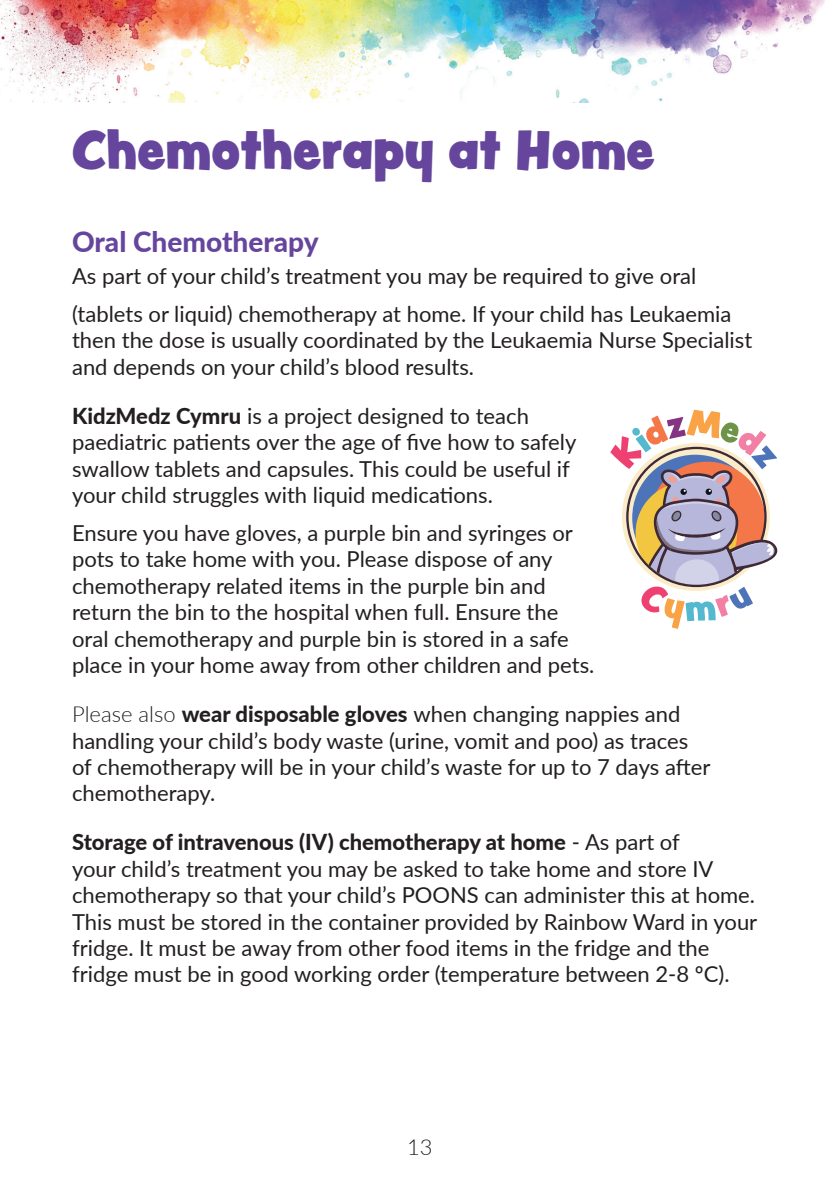
<style>
.page{position:relative;width:840px;height:1191px;background:#fff}
.page>*{position:absolute;margin:0;border:0;box-sizing:border-box;transform-origin:0 0}
.t1{font:48px "Peachy Keen JF";color:#66469c}
.t2{font:800 28px "Lato";color:#66469c}
.t3{font:22px/26.4px "Lato";color:#231f20}
.t4{font:300 22px "Lato";color:#231f20}
.s1{font-weight:800}
.s2{font-weight:300}
</style>
<div class="page">
<svg style="left:610px;top:410px;width:166px;height:219px"></svg>
<img style="left:0;top:0;width:825px;height:102px">
<h1 class="t1" style="left:72px;top:113px;width:584px">Chemotherapy at Home</h1>
<p class="t2" style="left:72px;top:221px;width:248px">Oral Chemotherapy</p>
<p class="t3" style="left:72px;top:256px;width:660px;line-height:37.8px">As part of your child’s treatment you may be required to give oral (tablets or liquid) chemotherapy at home. If your child has Leukaemia</p>
<p class="t3" style="left:72px;top:326px;width:681px">then the dose is usually coordinated by the Leukaemia Nurse Specialist and depends on your child’s blood results.</p>
<p class="t3" style="left:72px;top:402px;width:505px"><span class="s1">KidzMedz Cymru</span> is a project designed to teach paediatric patients over the age of five how to safely swallow tablets and capsules. This could be useful if your child struggles with liquid medications.</p>
<p class="t3" style="left:72px;top:519px;width:523px">Ensure you have gloves, a purple bin and syringes or pots to take home with you. Please dispose of any chemotherapy related items in the purple bin and return the bin to the hospital when full. Ensure the oral chemotherapy and purple bin is stored in a safe place in your home away from other children and pets.</p>
<p class="t3" style="left:72px;top:700px;width:639px"><span class="s2">Please also</span> <span class="s1">wear disposable gloves</span> when changing nappies and handling your child’s body waste (urine, vomit and poo) as traces of chemotherapy will be in your child’s waste for up to 7 days after chemotherapy.</p>
<p class="t3" style="left:72px;top:828px;width:686px"><span class="s1">Storage of intravenous (IV) chemotherapy at home</span> - As part of<br>your child’s treatment you may be asked to take home and store IV chemotherapy so that your child’s POONS can administer this at home.<br>This must be stored in the container provided by Rainbow Ward in your fridge. It must be away from other food items in the fridge and the fridge must be in good working order (temperature between 2-8 ºC).</p>
<p class="t4" style="left:407px;top:1131px;width:27px">13</p>
</div>
